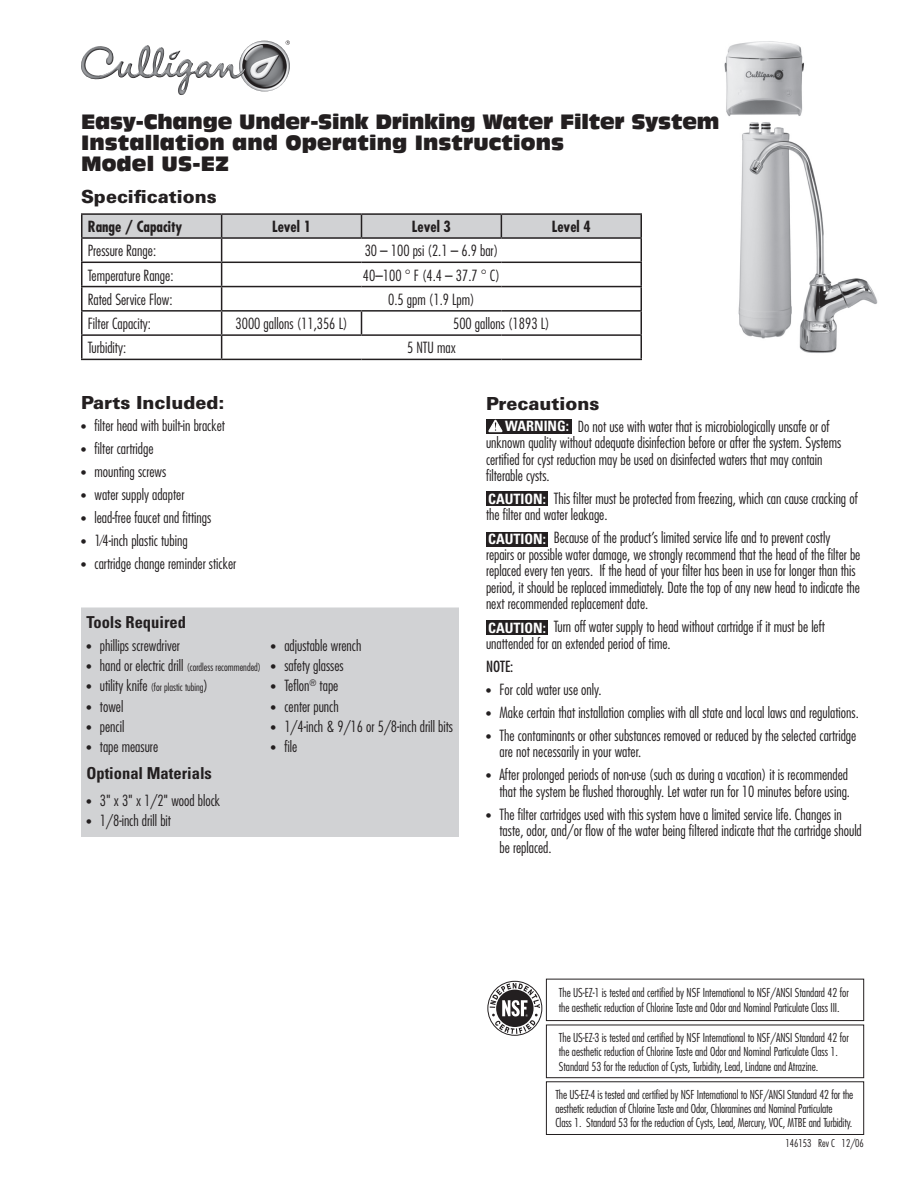
<style>
.page{position:relative;width:918px;height:1188px;background:#fff}
.page>*{position:absolute;margin:0;border:0;box-sizing:border-box;transform-origin:0 0}
.t1{font:19.5px/21px "Incised 901 BT Compact";letter-spacing:.005em;color:#231f20}
.t2{font:900 18px "Univers";color:#231f20}
.t3{font:700 condensed 16.5px "Univers";color:#231f20}
.t4{font:300 condensed 15px/23px "Futura";color:#231f20}
.t5{font:700 condensed 15px "Futura";color:#231f20}
.t6{font:condensed 15px "Futura";color:#231f20}
.t7{font:700 condensed 14.25px "Univers";color:#fff}
.t8{font:300 condensed 12px/23px "Futura";letter-spacing:-.005em;color:#231f20}
.t9{font:300 condensed 10.5px "Futura";color:#231f20}
.s1{font-size:12px}
.s2{font-size:10.5px}
.s3{font-size:15px}
</style>
<div class="page">
<img style="left:724px;top:41px;width:154px;height:312px">
<img style="left:239px;top:41px;width:51px;height:50px;border-radius:50%">
<img style="left:81px;top:45px;width:165px;height:50px">
<svg style="left:286px;top:40px;width:4px;height:5px"></svg>
<div style="left:546px;top:979px;width:318px;height:42px;border:1px solid #231f20"></div>
<div style="left:487px;top:981px;width:55px;height:55px;border:1px solid #231f20;border-radius:50%"></div>
<svg style="left:490px;top:983px;width:50px;height:51px"></svg>
<div style="left:81px;top:608px;width:378px;height:229px;background:#d1d2d4"></div>
<div style="left:486px;top:492px;width:62px;height:14px;background:#231f20"></div>
<div style="left:486px;top:419px;width:86px;height:15px;background:#231f20"></div>
<svg style="left:488px;top:419px;width:15px;height:14px"></svg>
<div style="left:486px;top:532px;width:62px;height:14px;background:#231f20"></div>
<div style="left:486px;top:620px;width:62px;height:15px;background:#231f20"></div>
<hr style="left:81px;top:213px;width:141px;height:2px;background:#231f20">
<hr style="left:222px;top:213px;width:140px;height:2px;background:#231f20">
<hr style="left:362px;top:213px;width:139px;height:2px;background:#231f20">
<hr style="left:501px;top:213px;width:141px;height:2px;background:#231f20">
<hr style="left:640px;top:215px;width:2px;height:22px;background:#231f20">
<hr style="left:501px;top:237px;width:141px;height:2px;background:#231f20">
<hr style="left:640px;top:239px;width:2px;height:23px;background:#231f20">
<hr style="left:501px;top:262px;width:141px;height:1px;background:#231f20">
<hr style="left:640px;top:263px;width:2px;height:23px;background:#231f20">
<hr style="left:501px;top:286px;width:141px;height:1px;background:#231f20">
<hr style="left:640px;top:287px;width:2px;height:23px;background:#231f20">
<hr style="left:501px;top:310px;width:141px;height:2px;background:#231f20">
<hr style="left:640px;top:312px;width:2px;height:22px;background:#231f20">
<svg style="left:81px;top:214px;width:560px;height:145px"></svg>
<hr style="left:362px;top:334px;width:139px;height:2px;background:#231f20">
<hr style="left:501px;top:334px;width:141px;height:2px;background:#231f20">
<hr style="left:640px;top:336px;width:2px;height:23px;background:#231f20">
<hr style="left:81px;top:359px;width:141px;height:1px;background:#231f20">
<hr style="left:222px;top:359px;width:140px;height:1px;background:#231f20">
<hr style="left:362px;top:359px;width:139px;height:1px;background:#231f20">
<hr style="left:501px;top:359px;width:141px;height:1px;background:#231f20">
<div style="left:546px;top:1081px;width:318px;height:54px;border:1px solid #231f20"></div>
<div style="left:546px;top:1025px;width:318px;height:53px;border:1px solid #231f20"></div>
<h1 class="t1" style="left:81px;top:112px;width:640px">Easy-Change Under-Sink Drinking Water Filter System<br>Installation and Operating Instructions<br>Model US-EZ</h1>
<p class="t2" style="left:81px;top:186px;width:137px">Specifications</p>
<p class="t5" style="left:88px;top:217px;width:96px">Range / Capacity</p>
<p class="t5" style="left:272px;top:217px;width:40px">Level 1</p>
<p class="t5" style="left:412px;top:217px;width:40px">Level 3</p>
<p class="t5" style="left:552px;top:217px;width:40px">Level 4</p>
<p class="t4" style="left:88px;top:239px;width:70px">Pressure Range:</p>
<p class="t4" style="left:365px;top:239px;width:135px">30 – 100 psi (2.1 – 6.9 bar)</p>
<p class="t4" style="left:88px;top:263px;width:87px">Temperature Range:</p>
<p class="t4" style="left:363px;top:263px;width:139px">40–100 ° F (4.4 – 37.7 ° C)</p>
<p class="t4" style="left:88px;top:288px;width:86px">Rated Service Flow:</p>
<p class="t4" style="left:388px;top:288px;width:88px">0.5 gpm (1.9 Lpm)</p>
<p class="t4" style="left:88px;top:312px;width:65px">Filter Capacity:</p>
<p class="t4" style="left:236px;top:312px;width:114px">3000 gallons (11,356 L)</p>
<p class="t4" style="left:453px;top:312px;width:98px">500 gallons (1893 L)</p>
<p class="t4" style="left:88px;top:336px;width:40px">Turbidity:</p>
<p class="t4" style="left:407px;top:336px;width:50px">5 NTU max</p>
<p class="t2" style="left:81px;top:391px;width:145px">Parts Included:</p>
<p class="t4" style="left:94px;top:414px;width:143px">filter head with built-in bracket filter cartridge<br>mounting screws<br>water supply adapter<br>lead-free faucet and fittings<br>1⁄4-inch plastic tubing<br>cartridge change reminder sticker</p>
<p class="t8" style="left:81px;top:415px;width:6px;text-align:justify">• • • • • • •</p>
<p class="t3" style="left:86px;top:612px;width:101px">Tools Required</p>
<p class="t4" style="left:86px;top:633px;width:95px"><span class="s1">•</span> phillips screwdriver</p>
<p class="t4" style="left:271px;top:633px;width:92px"><span class="s1">•</span> adjustable wrench</p>
<p class="t4" style="left:86px;top:654px;width:259px"><span class="s1">•</span> hand or electric drill <span class="s2">(cordless recommended)</span> <span class="s1">•</span> safety glasses</p>
<p class="t9" style="left:86px;top:681px;width:123px"><span class="s1">•</span> <span class="s3">utility knife</span> (for plastic tubing<span class="s3">)</span></p>
<p class="t4" style="left:284px;top:674px;width:56px">Teflon<sup>®</sup> tape</p>
<p class="t8" style="left:271px;top:675px;width:6px">•</p>
<p class="t4" style="left:86px;top:694px;width:39px"><span class="s1">•</span> towel</p>
<p class="t4" style="left:271px;top:694px;width:69px"><span class="s1">•</span> center punch</p>
<p class="t4" style="left:86px;top:714px;width:40px"><span class="s1">•</span> pencil</p>
<p class="t4" style="left:271px;top:714px;width:184px"><span class="s1">•</span> 1/4-inch &amp; 9/16 or 5/8-inch drill bits</p>
<p class="t4" style="left:86px;top:735px;width:73px"><span class="s1">•</span> tape measure</p>
<p class="t4" style="left:271px;top:735px;width:28px"><span class="s1">•</span> file</p>
<p class="t3" style="left:86px;top:763px;width:127px">Optional Materials</p>
<p class="t4" style="left:86px;top:789px;width:135px"><span class="s1">•</span> 3" x 3" x 1/2" wood block</p>
<p class="t4" style="left:86px;top:809px;width:86px"><span class="s1">•</span> 1/8-inch drill bit</p>
<p class="t2" style="left:486px;top:392px;width:115px">Precautions</p>
<p class="t4" style="left:486px;top:417px;width:357px;line-height:16.5px;text-indent:92px">Do not use with water that is microbiologically unsafe or of unknown quality without adequate disinfection before or after the system. Systems certified for cyst reduction may be used on disinfected waters that may contain filterable cysts.</p>
<p class="t4" style="left:486px;top:490px;width:373px;line-height:16.5px;text-indent:68px">This filter must be protected from freezing, which can cause cracking of the filter and water leakage.</p>
<p class="t4" style="left:486px;top:529px;width:376px;line-height:16.5px;text-indent:68px">Because of the product’s limited service life and to prevent costly repairs or possible water damage, we strongly recommend that the head of the filter be replaced every ten years. If the head of your filter has been in use for longer than this period, it should be replaced immediately. Date the top of any new head to indicate the next recommended replacement date.</p>
<p class="t4" style="left:486px;top:618px;width:341px;line-height:16.5px;text-indent:68px">Turn off water supply to head without cartridge if it must be left unattended for an extended period of time.</p>
<p class="t6" style="left:486px;top:657px;width:29px">NOTE:</p>
<p class="t4" style="left:500px;top:678px;width:361px">For cold water use only.<br>Make certain that installation complies with all state and local laws and regulations.<br>The contaminants or other substances removed or reduced by the selected cartridge</p>
<p class="t4" style="left:500px;top:740px;width:350px">are not necessarily in your water.<br>After prolonged periods of non-use (such as during a vacation) it is recommended</p>
<p class="t4" style="left:500px;top:780px;width:352px">that the system be flushed thoroughly. Let water run for 10 minutes before using.<br>The filter cartridges used with this system have a limited service life. Changes in</p>
<p class="t4" style="left:500px;top:822px;width:364px;line-height:16.5px">taste, odor, and/or flow of the water being filtered indicate that the cartridge should be replaced.</p>
<p class="t7" style="left:505px;top:418px;width:65px">WARNING:</p>
<p class="t7" style="left:488px;top:490px;width:59px">CAUTION:</p>
<p class="t7" style="left:488px;top:530px;width:59px">CAUTION:</p>
<p class="t7" style="left:488px;top:619px;width:59px">CAUTION:</p>
<p class="t8" style="left:486px;top:679px;width:6px;text-align:justify">• • •</p>
<p class="t8" style="left:486px;top:764px;width:6px">•</p>
<p class="t8" style="left:486px;top:804px;width:6px">•</p>
<p class="t8" style="left:559px;top:985px;width:292px;line-height:14.4px">The US-EZ-1 is tested and certified by NSF International to NSF/ANSI Standard 42 for the aesthetic reduction of Chlorine Taste and Odor and Nominal Particulate Class III.</p>
<p class="t8" style="left:559px;top:1030px;width:292px;line-height:14.4px">The US-EZ-3 is tested and certified by NSF International to NSF/ANSI Standard 42 for the aesthetic reduction of Chlorine Taste and Odor and Nominal Particulate Class 1.<br>Standard 53 for the reduction of Cysts, Turbidity, Lead, Lindane and Atrazine.</p>
<p class="t8" style="left:555px;top:1087px;width:300px;line-height:14.4px">The US-EZ-4 is tested and certified by NSF International to NSF/ANSI Standard 42 for the aesthetic reduction of Chlorine Taste and Odor, Chloramines and Nominal Particulate<br>Class 1. Standard 53 for the reduction of Cysts, Lead, Mercury, VOC, MTBE and Turbidity.</p>
<p class="t9" style="left:785px;top:1136px;width:80px">146153 Rev C 12/06</p>
</div>
